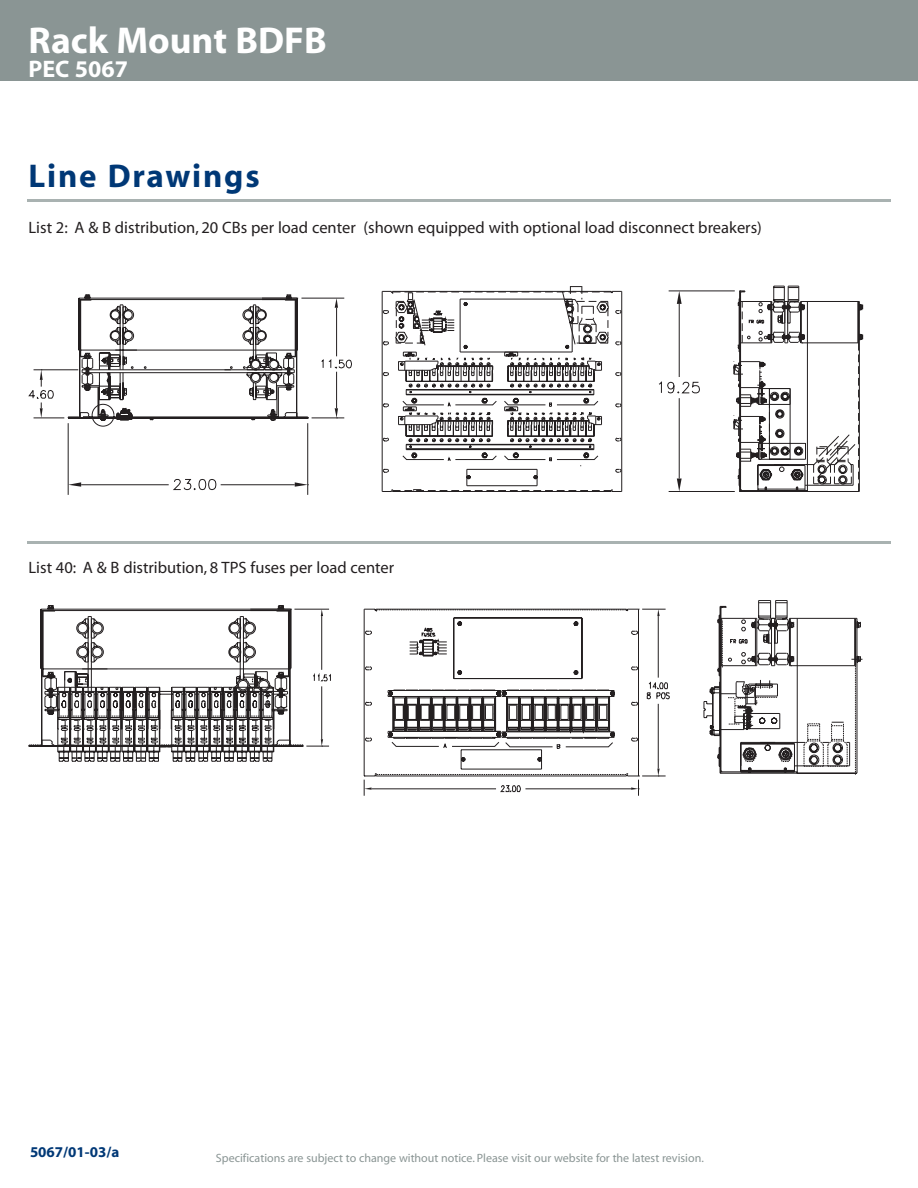
<style>
.page{position:relative;width:918px;height:1188px;background:#fff}
.page>*{position:absolute;margin:0;border:0;box-sizing:border-box;transform-origin:0 0}
.t1{font:700 37.5px "Myriad";color:#fff}
.t2{font:700 33px "Myriad";letter-spacing:.055em;color:#003876}
.t3{font:700 24px "Myriad";color:#fff}
.t4{font:16.5px "Myriad";color:#231f20}
.t5{font:700 15px "Myriad";color:#003876}
.t6{font:12px "Myriad";color:#8a9594}
</style>
<div class="page">
<div style="left:0;top:0;width:918px;height:81px;background:#8a9594"></div>
<hr style="left:27px;top:200px;width:864px;height:2px;background:#a9b2b1">
<hr style="left:27px;top:542px;width:864px;height:2px;background:#a9b2b1">
<svg style="left:740px;top:286px;width:123px;height:206px"></svg>
<svg style="left:381px;top:290px;width:359px;height:202px"></svg>
<svg style="left:28px;top:294px;width:324px;height:201px"></svg>
<svg style="left:363px;top:779px;width:276px;height:13px"></svg>
<svg style="left:28px;top:600px;width:834px;height:177px"></svg>
<h1 class="t1" style="left:28px;top:26px;width:300px">Rack Mount BDFB</h1>
<h3 class="t3" style="left:28px;top:60px;width:101px">PEC 5067</h3>
<h2 class="t2" style="left:28px;top:163px;width:233px">Line Drawings</h2>
<p class="t4" style="left:28px;top:221px;width:735px">List 2: A &amp; B distribution, 20 CBs per load center (shown equipped with optional load disconnect breakers)</p>
<p class="t4" style="left:28px;top:562px;width:367px">List 40: A &amp; B distribution, 8 TPS fuses per load center</p>
<p class="t5" style="left:30px;top:1146px;width:91px">5067/01-03/a</p>
<p class="t6" style="left:216px;top:1153px;width:489px">Specifications are subject to change without notice. Please visit our website for the latest revision.</p>
</div>
